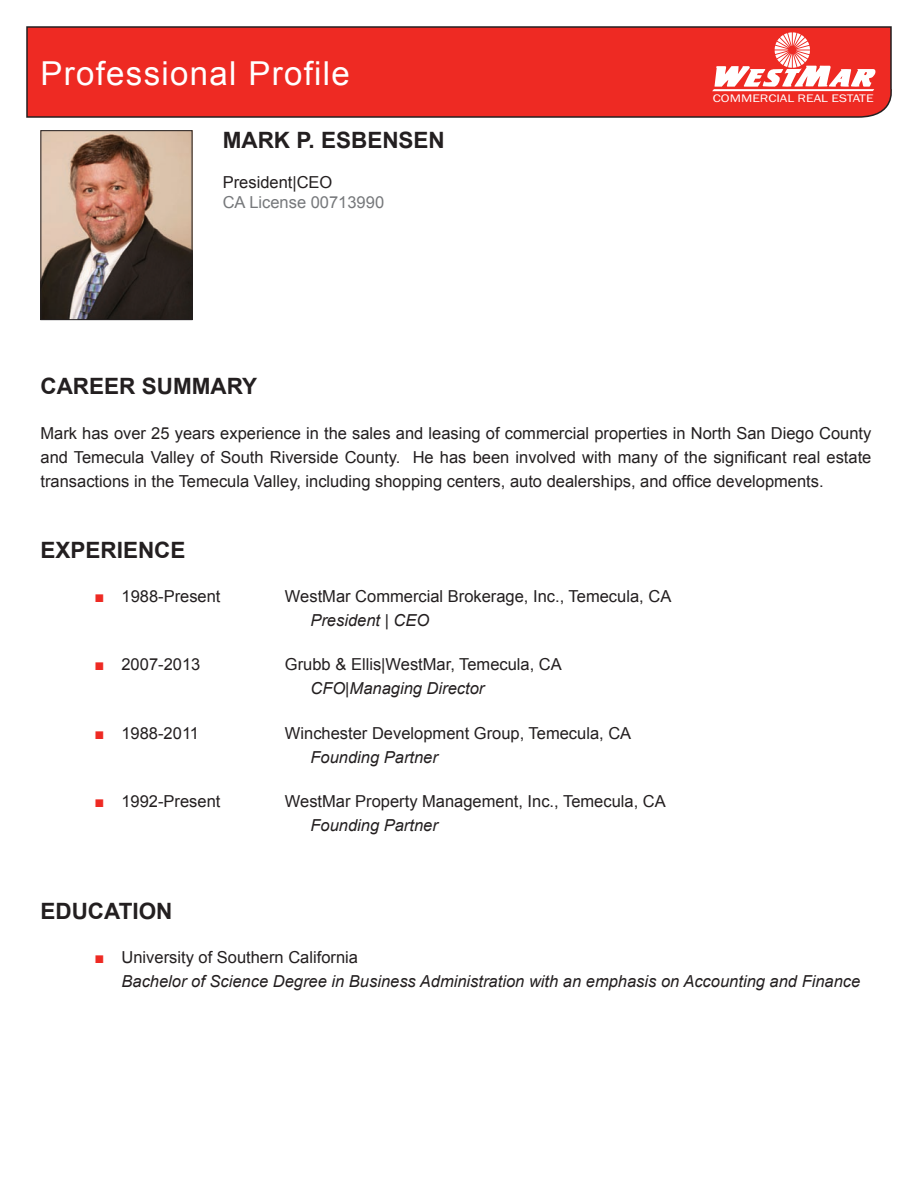
<style>
.page{position:relative;width:918px;height:1188px;background:#fff}
.page>*{position:absolute;margin:0;border:0;box-sizing:border-box;transform-origin:0 0}
.t1{font:33px "Arial";letter-spacing:.04em;color:#fff}
.t2{font:700 22.5px "Arial";color:#231f20}
.t3{font:16.5px/24px "Arial";color:#231f20;text-align:justify}
.t4{font:italic 16.5px/24px "Arial";color:#231f20}
.t5{font:16.5px "Arial";color:#76787b}
.t6{font:11.25px "Franklin Gothic";color:#fff;scale:1.23 1}
.s1{color:#ee2a23}
.s2{font-style:normal;color:#ee2a23}
.s3{font-style:normal}
</style>
<div class="page">
<div style="left:26px;top:26px;width:866px;height:92px;background:#ee2a23"></div>
<svg style="left:712px;top:32px;width:163px;height:59px"></svg>
<img style="left:42px;top:132px;width:148px;height:186px">
<div style="left:40px;top:130px;width:152px;height:190px;border:1px solid #231f20"></div>
<h1 class="t1" style="left:40px;top:51px;width:311px">Professional Profile</h1>
<h2 class="t2" style="left:223px;top:125px;width:224px">MARK P. ESBENSEN</h2>
<p class="t3" style="left:223px;top:170px;width:111px">President|CEO</p>
<p class="t5" style="left:223px;top:191px;width:163px">CA License 00713990</p>
<p class="t6" style="left:713px;top:91px;width:132px">COMMERCIAL REAL ESTATE</p>
<h2 class="t2" style="left:40px;top:371px;width:218px">CAREER SUMMARY</h2>
<p class="t3" style="left:40px;top:421px;width:833px">Mark has over 25 years experience in the sales and leasing of commercial properties in North San Diego County and Temecula Valley of South Riverside County. He has been involved with many of the significant real estate transactions in the Temecula Valley, including shopping centers, auto dealerships, and office developments.</p>
<h2 class="t2" style="left:40px;top:535px;width:147px">EXPERIENCE</h2>
<p class="t3" style="left:95px;top:585px;width:128px"><span class="s1">■</span> 1988-Present</p>
<p class="t3" style="left:285px;top:585px;width:388px">WestMar Commercial Brokerage, Inc., Temecula, CA</p>
<p class="t4" style="left:310px;top:609px;width:120px">President | CEO</p>
<p class="t3" style="left:94px;top:653px;width:107px"><span class="s1">■</span> 2007-2013</p>
<p class="t3" style="left:285px;top:653px;width:278px">Grubb &amp; Ellis|WestMar, Temecula, CA</p>
<p class="t4" style="left:310px;top:677px;width:175px">CFO|Managing Director</p>
<p class="t3" style="left:94px;top:721px;width:106px"><span class="s1">■</span> 1988-2011</p>
<p class="t3" style="left:285px;top:721px;width:348px">Winchester Development Group, Temecula, CA</p>
<p class="t4" style="left:310px;top:745px;width:129px">Founding Partner</p>
<p class="t3" style="left:94px;top:789px;width:128px"><span class="s1">■</span> 1992-Present</p>
<p class="t3" style="left:285px;top:789px;width:382px">WestMar Property Management, Inc., Temecula, CA</p>
<p class="t4" style="left:310px;top:813px;width:129px">Founding Partner</p>
<h2 class="t2" style="left:40px;top:896px;width:134px">EDUCATION</h2>
<p class="t4" style="left:122px;top:945px;width:740px;text-indent:-27px"><span class="s2">■</span> <span class="s3">University of Southern California<br></span>Bachelor of Science Degree in Business Administration with an emphasis on Accounting and Finance</p>
</div>
